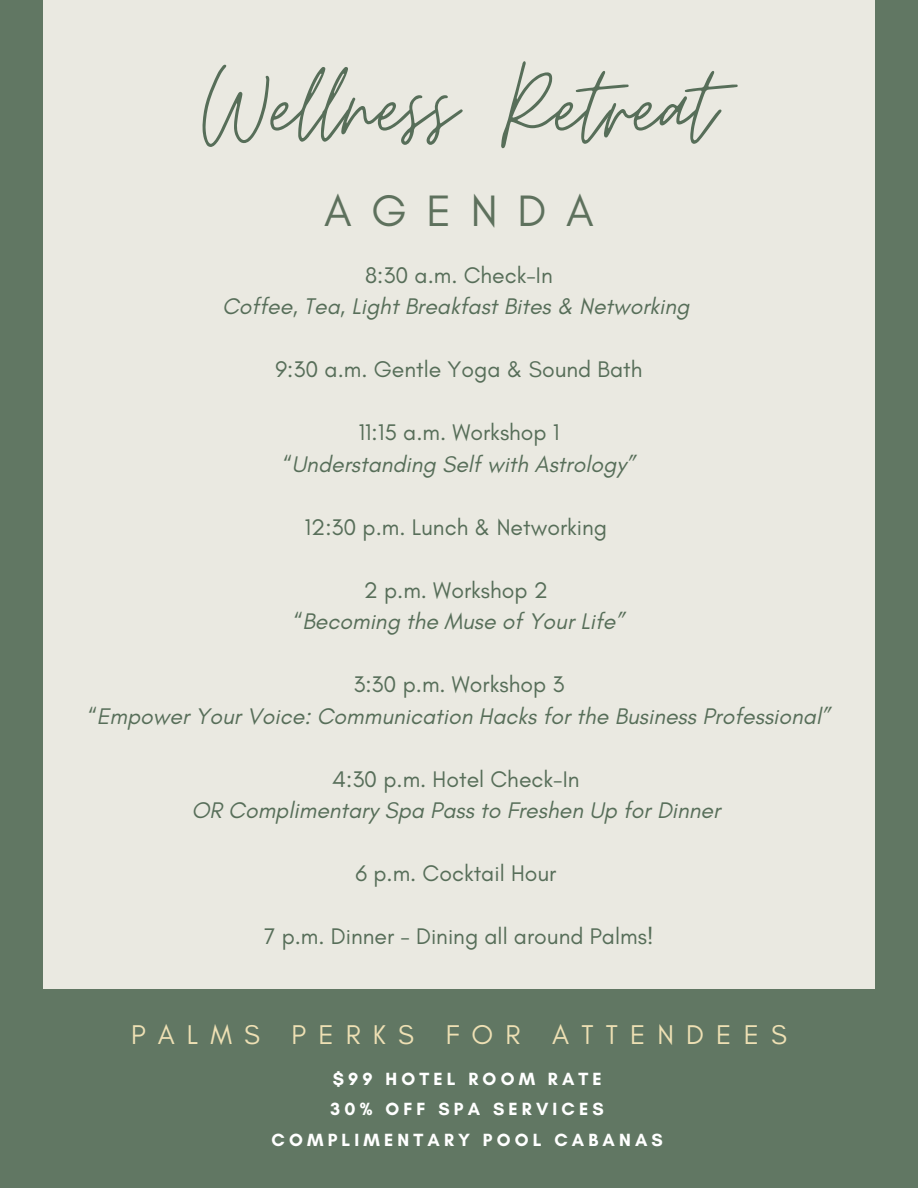
<style>
.page{position:relative;width:918px;height:1188px;background:#617763}
.page>*{position:absolute;margin:0;border:0;box-sizing:border-box;transform-origin:0 0}
.t1{font:117px "Moon Time";color:#576e59}
.t2{font:44.85px "Glacial Indifference";letter-spacing:.44em;color:#5e715d}
.t3{font:27.6px "Glacial Indifference";letter-spacing:.44em;color:#eee0b4}
.t4{font:italic 23.1px/31.5px "Glacial Indifference";color:#576e59;text-align:center}
.t5{font:23.1px "Glacial Indifference";color:#576e59}
.t6{font:700 18px "Glacial Indifference";letter-spacing:.23em;color:#fff}
.s1{font-style:normal}
</style>
<div class="page">
<div style="left:43px;top:0;width:832px;height:989px;background:#eae9e1"></div>
<h4 class="t1" style="left:203px;top:36px;width:514px">Wellness Retreat</h4>
<h4 class="t2" style="left:324px;top:183px;width:271px">AGENDA</h4>
<h1 class="t4" style="left:222px;top:259px;width:469px"><span class="s1">8:30 a.m. Check-In<br></span>Coffee, Tea, Light Breakfast Bites &amp; Networking</h1>
<h2 class="t5" style="left:276px;top:355px;width:368px">9:30 a.m. Gentle Yoga &amp; Sound Bath</h2>
<h4 class="t4" style="left:284px;top:416px;width:352px"><span class="s1">11:15 a.m. Workshop 1 “</span>Understanding Self with Astrology”</h4>
<h4 class="t5" style="left:305px;top:513px;width:304px">12:30 p.m. Lunch &amp; Networking</h4>
<h4 class="t4" style="left:294px;top:574px;width:331px"><span class="s1">2 p.m. Workshop 2<br>“</span>Becoming the Muse of Your Life”</h4>
<h4 class="t4" style="left:89px;top:668px;width:742px"><span class="s1">3:30 p.m. Workshop 3<br>“</span>Empower Your Voice: Communication Hacks for the Business Professional”</h4>
<h4 class="t4" style="left:191px;top:763px;width:530px"><span class="s1">4:30 p.m. Hotel Check-In<br></span>OR Complimentary Spa Pass to Freshen Up for Dinner</h4>
<h4 class="t5" style="left:355px;top:859px;width:202px">6 p.m. Cocktail Hour</h4>
<h4 class="t5" style="left:264px;top:922px;width:391px">7 p.m. Dinner - Dining all around Palms!</h4>
<p class="t3" style="left:131px;top:1018px;width:657px">PALMS PERKS FOR ATTENDEES</p>
<h3 class="t6" style="left:333px;top:1068px;width:271px">$99 HOTEL ROOM RATE</h3>
<p class="t6" style="left:331px;top:1098px;width:275px">30% OFF SPA SERVICES</p>
<p class="t6" style="left:272px;top:1129px;width:393px">COMPLIMENTARY POOL CABANAS</p>
</div>
